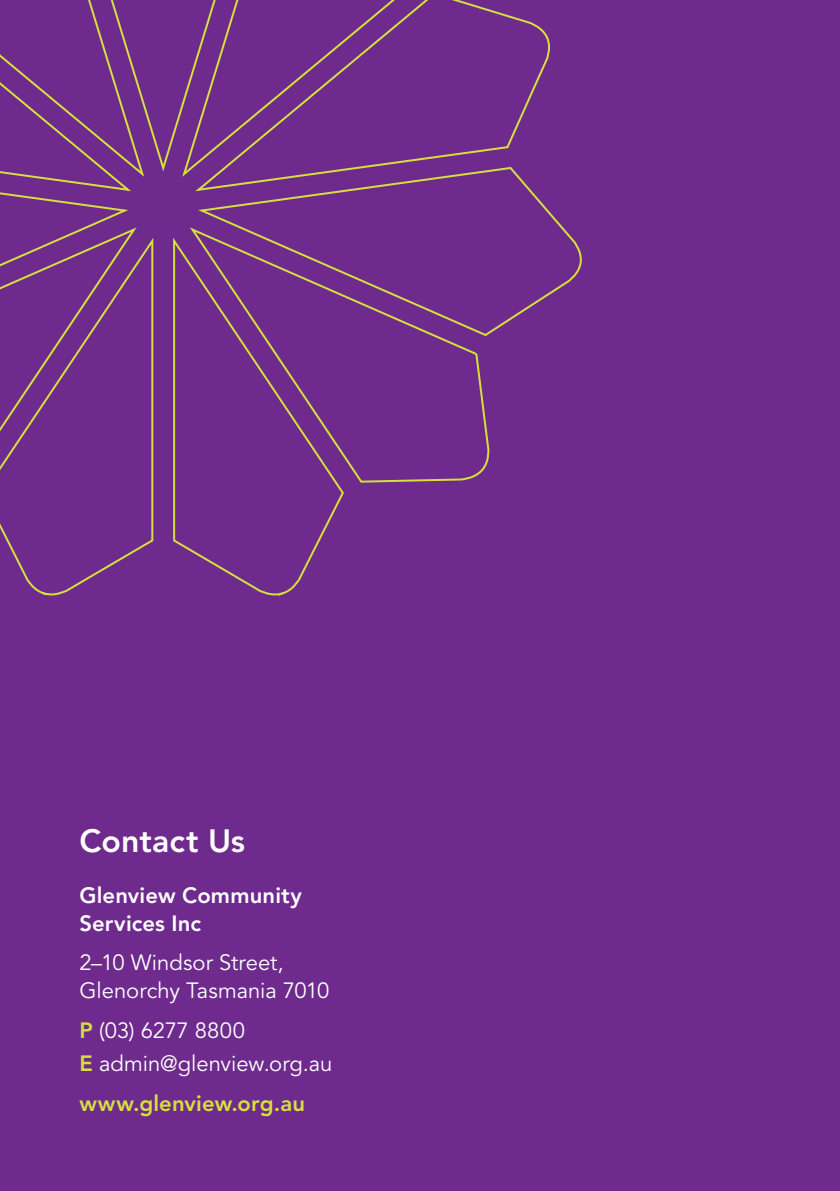
<style>
.page{position:relative;width:840px;height:1191px;background:#fff}
.page>*{position:absolute;margin:0;border:0;box-sizing:border-box;transform-origin:0 0}
.t1{font:800 32px "Avenir LT Std";color:#fff}
.t2{font:22px/28px "Avenir LT Std";color:#fff}
.t3{font:800 22px/28px "Avenir LT Std";letter-spacing:.01em;color:#fff}
.t4{font:800 22px "Avenir LT Std";letter-spacing:.005em;color:#d6e03d}
.s1{font-weight:800;color:#d6e03d}
</style>
<div class="page">
<div style="left:0;top:0;width:839px;height:1191px;background:#6e2a8d"></div>
<svg style="left:253px;top:0;width:297px;height:166px"></svg>
<svg style="left:173px;top:483px;width:171px;height:113px"></svg>
<svg style="left:187px;top:337px;width:303px;height:147px"></svg>
<svg style="left:253px;top:166px;width:329px;height:171px"></svg>
<svg style="left:0;top:0;width:253px;height:483px"></svg>
<svg style="left:0;top:238px;width:155px;height:358px"></svg>
<h1 class="t1" style="left:79px;top:822px;width:167px">Contact Us</h1>
<p class="t3" style="left:79px;top:881px;width:224px">Glenview Community<br>Services Inc</p>
<p class="t2" style="left:79px;top:949px;width:251px">2–10 Windsor Street,<br>Glenorchy Tasmania 7010</p>
<p class="t2" style="left:79px;top:1013px;width:254px;line-height:33.6px"><span class="s1">P</span> (03) 6277 8800<br><span class="s1">E</span> admin@glenview.org.au</p>
<p class="t4" style="left:79px;top:1090px;width:227px">www.glenview.org.au</p>
</div>
